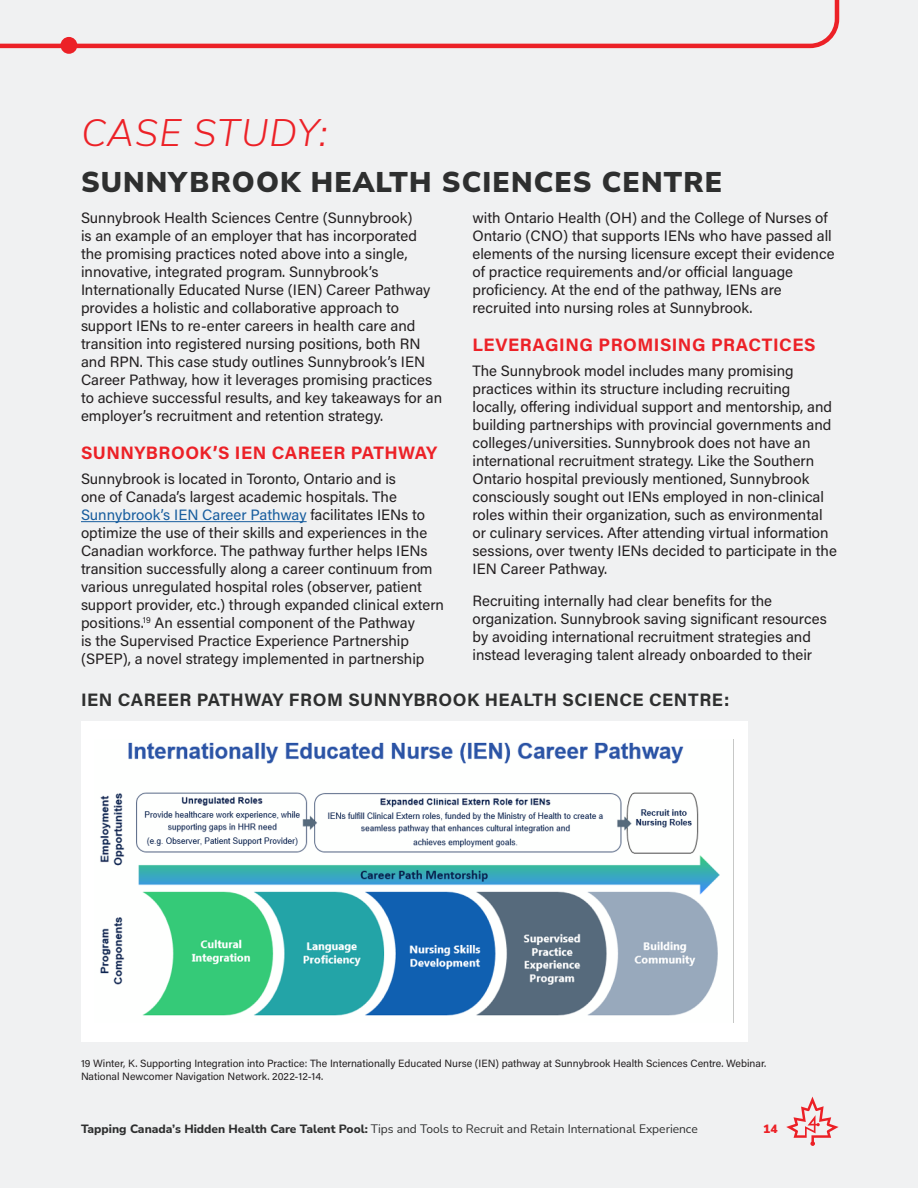
<style>
.page{position:relative;width:918px;height:1188px;background:#f0f1f2}
.page>*{position:absolute;margin:0;border:0;box-sizing:border-box;transform-origin:0 0}
.t1{font:italic 300 37.5px "Nunito Sans";letter-spacing:.035em;color:#ec2127}
.t2{font:900 28.5px "Nunito Sans";letter-spacing:.04em;color:#2e2f2f}
.t3{font:700 18px "Acumin Pro";letter-spacing:.03em;color:#ec2127}
.t4{font:700 18px "Acumin Pro";letter-spacing:.025em;color:#2e2f2f}
.body{font:15px/18px "Acumin Pro";color:#231f20}
.t5{font:12px "Nunito Sans";color:#2e2f2f}
.t6{font:900 12px "Nunito Sans";color:#ec2127}
.footnote{font:10.5px/13.5px "Acumin Pro";color:#231f20}
.s1{color:#175d9e}
.s2{font-weight:800}
</style>
<div class="page">
<svg style="left:0;top:0;width:840px;height:50px"></svg>
<svg style="left:786px;top:1097px;width:53px;height:49px"></svg>
<div style="left:60px;top:37px;width:17px;height:17px;background:#ec2127;border-radius:50%"></div>
<hr style="left:81px;top:521px;width:226px;height:1px;background:#175d9e">
<div style="left:81px;top:721px;width:666px;height:321px;background:#fff"></div>
<img style="left:100px;top:739px;width:634px;height:284px">
<p class="t1" style="left:81px;top:107px;width:248px">CASE STUDY:</p>
<p class="t2" style="left:81px;top:161px;width:643px">SUNNYBROOK HEALTH SCIENCES CENTRE</p>
<p class="body" style="left:81px;top:208px;width:363px">Sunnybrook Health Sciences Centre (Sunnybrook)<br>is an example of an employer that has incorporated<br>the promising practices noted above into a single, innovative, integrated program. Sunnybrook’s Internationally Educated Nurse (IEN) Career Pathway provides a holistic and collaborative approach to support IENs to re-enter careers in health care and transition into registered nursing positions, both RN and RPN. This case study outlines Sunnybrook’s IEN Career Pathway, how it leverages promising practices to achieve successful results, and key takeaways for an employer’s recruitment and retention strategy.</p>
<p class="t3" style="left:81px;top:440px;width:358px">SUNNYBROOK’S IEN CAREER PATHWAY</p>
<p class="body" style="left:81px;top:469px;width:365px">Sunnybrook is located in Toronto, Ontario and is<br>one of Canada’s largest academic hospitals. The <span class="s1">Sunnybrook’s IEN Career Pathway</span> facilitates IENs to optimize the use of their skills and experiences in the Canadian workforce. The pathway further helps IENs transition successfully along a career continuum from various unregulated hospital roles (observer, patient support provider, etc.) through expanded clinical extern positions.<sup>19</sup> An essential component of the Pathway<br>is the Supervised Practice Experience Partnership (SPEP), a novel strategy implemented in partnership</p>
<p class="body" style="left:472px;top:208px;width:364px">with Ontario Health (OH) and the College of Nurses of Ontario (CNO) that supports IENs who have passed all elements of the nursing licensure except their evidence of practice requirements and/or official language proficiency. At the end of the pathway, IENs are recruited into nursing roles at Sunnybrook.</p>
<p class="t3" style="left:472px;top:332px;width:345px">LEVERAGING PROMISING PRACTICES</p>
<p class="body" style="left:472px;top:361px;width:366px">The Sunnybrook model includes many promising practices within its structure including recruiting locally, offering individual support and mentorship, and building partnerships with provincial governments and colleges/universities. Sunnybrook does not have an international recruitment strategy. Like the Southern Ontario hospital previously mentioned, Sunnybrook consciously sought out IENs employed in non-clinical roles within their organization, such as environmental or culinary services. After attending virtual information sessions, over twenty IENs decided to participate in the IEN Career Pathway.</p>
<p class="body" style="left:472px;top:591px;width:356px">Recruiting internally had clear benefits for the organization. Sunnybrook saving significant resources by avoiding international recruitment strategies and instead leveraging talent already onboarded to their</p>
<p class="t4" style="left:81px;top:687px;width:650px">IEN CAREER PATHWAY FROM SUNNYBROOK HEALTH SCIENCE CENTRE:</p>
<p class="footnote" style="left:81px;top:1056px;width:687px">19 Winter, K. Supporting Integration into Practice: The Internationally Educated Nurse (IEN) pathway at Sunnybrook Health Sciences Centre. Webinar.<br>National Newcomer Navigation Network. 2022-12-14.</p>
<p class="t5" style="left:81px;top:1121px;width:618px"><span class="s2">Tapping Canada’s Hidden Health Care Talent Pool:</span> Tips and Tools to Recruit and Retain International Experience</p>
<p class="t6" style="left:763px;top:1121px;width:16px">14</p>
</div>
